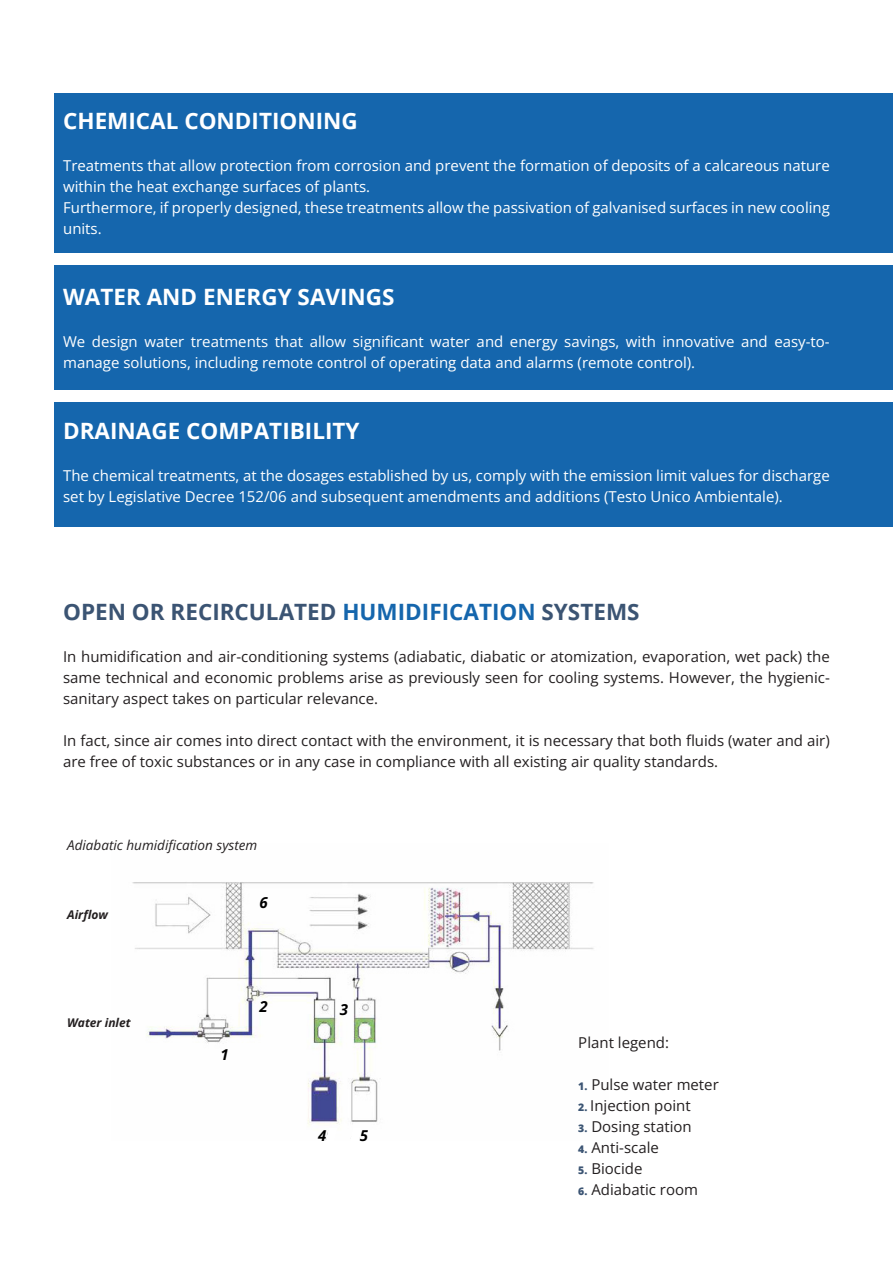
<style>
.page{position:relative;width:893px;height:1263px;background:#fff}
.page>*{position:absolute;margin:0;border:0;box-sizing:border-box;transform-origin:0 0}
.t1{font:700 22.5px "Open Sans";color:#fff}
.t2{font:700 22.5px "Open Sans";color:#3b5473}
.t3{font:15px/21px "Open Sans";color:#fff}
.t4{font:15px/21px "Open Sans";color:#231f20;text-align:justify}
.t5{font:italic 700 15px "Open Sans";color:#000}
.t6{font:italic 13.5px "Open Sans";color:#231f20}
.t7{font:italic 700 12px "Open Sans";color:#231f20}
.s1{color:#1566ad}
.s2{font-weight:800;font-size:10.5px;color:#3b5473}
</style>
<div class="page">
<div style="left:54px;top:94px;width:839px;height:159px;background:#1566ad"></div>
<div style="left:54px;top:266px;width:839px;height:124px;background:#1566ad"></div>
<div style="left:54px;top:403px;width:839px;height:124px;background:#1566ad"></div>
<img style="left:132px;top:882px;width:462px;height:244px">
<p class="t1" style="left:63px;top:105px;width:296px">CHEMICAL CONDITIONING</p>
<p class="t3" style="left:63px;top:155px;width:768px">Treatments that allow protection from corrosion and prevent the formation of deposits of a calcareous nature within the heat exchange surfaces of plants.</p>
<p class="t3" style="left:63px;top:197px;width:768px">Furthermore, if properly designed, these treatments allow the passivation of galvanised surfaces in new cooling units.</p>
<p class="t1" style="left:63px;top:281px;width:333px">WATER AND ENERGY SAVINGS</p>
<p class="t3" style="left:63px;top:331px;width:768px">We design water treatments that allow significant water and energy savings, with innovative and easy-to&shy;manage solutions, including remote control of operating data and alarms (remote control).</p>
<p class="t1" style="left:63px;top:415px;width:298px">DRAINAGE COMPATIBILITY</p>
<p class="t3" style="left:63px;top:465px;width:768px">The chemical treatments, at the dosages established by us, comply with the emission limit values for discharge set by Legislative Decree 152/06 and subsequent amendments and additions (Testo Unico Ambientale).</p>
<p class="t2" style="left:63px;top:596px;width:578px">OPEN OR RECIRCULATED <span class="s1">HUMIDIFICATION</span> SYSTEMS</p>
<p class="t4" style="left:63px;top:646px;width:768px">In humidification and air-conditioning systems (adiabatic, diabatic or atomization, evaporation, wet pack) the same technical and economic problems arise as previously seen for cooling systems. However, the hygienic&shy;sanitary aspect takes on particular relevance.</p>
<p class="t4" style="left:63px;top:730px;width:768px">In fact, since air comes into direct contact with the environment, it is necessary that both fluids (water and air) are free of toxic substances or in any case in compliance with all existing air quality standards.</p>
<p class="t6" style="left:67px;top:836px;width:192px">Adiabatic humidification system</p>
<p class="t7" style="left:67px;top:906px;width:42px">Airflow</p>
<p class="t7" style="left:67px;top:1014px;width:65px">Water inlet</p>
<p class="t5" style="left:260px;top:892px;width:10px">6</p>
<p class="t5" style="left:220px;top:1044px;width:10px">1</p>
<p class="t5" style="left:260px;top:996px;width:10px">2</p>
<p class="t5" style="left:340px;top:999px;width:10px">3</p>
<p class="t5" style="left:318px;top:1125px;width:18px">45</p>
<p class="t5" style="left:352px;top:1125px;width:18px">45</p>
<p class="t4" style="left:578px;top:1031px;width:92px">Plant legend:</p>
<p class="t4" style="left:578px;top:1073px;width:142px"><span class="s2">1.</span> Pulse water meter</p>
<p class="t4" style="left:578px;top:1094px;width:114px"><span class="s2">2.</span> Injection point</p>
<p class="t4" style="left:578px;top:1115px;width:115px"><span class="s2">3.</span> Dosing station</p>
<p class="t4" style="left:578px;top:1136px;width:82px"><span class="s2">4.</span> Anti-scale</p>
<p class="t4" style="left:578px;top:1157px;width:66px"><span class="s2">5.</span> Biocide</p>
<p class="t4" style="left:578px;top:1178px;width:121px"><span class="s2">6.</span> Adiabatic room</p>
</div>
